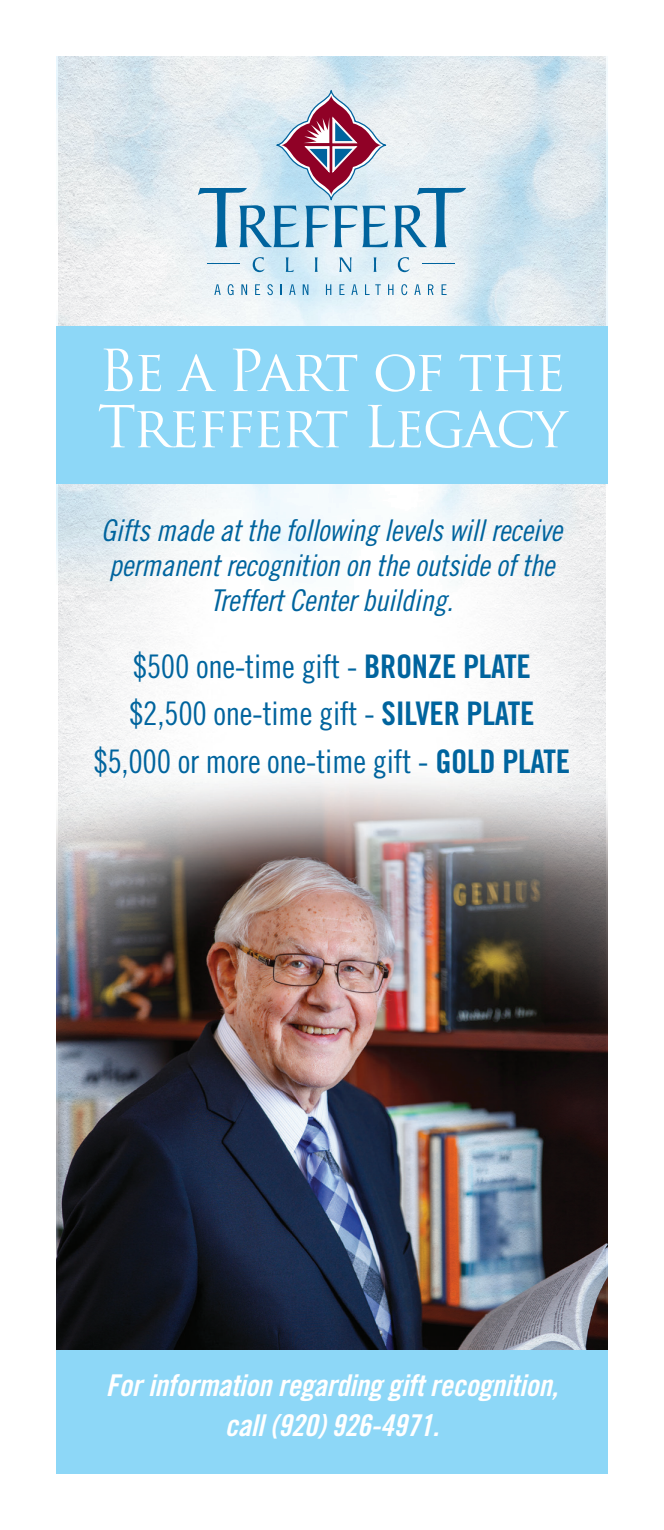
<style>
.page{position:relative;width:664px;height:1530px;background:#fff}
.page>*{position:absolute;margin:0;border:0;box-sizing:border-box;transform-origin:0 0}
.t1{font:56.25px/56.2px "Trajan Pro";letter-spacing:-.04em;color:#fff}
.t2{font:32.5px "Trade Gothic Cond Eighteen";letter-spacing:-.01em;color:#00649e}
.t3{font:30px/35px "Trade Gothic Cond Eighteen Obl";letter-spacing:-.01em;color:#00649e;text-align:center}
.t4{font:30px/40px "Trade Gothic Bold Cond Twenty Obl";letter-spacing:-.01em;color:#fff;text-align:center}
.s1{font-family:"Trade Gothic Bold Cond Twenty"}
</style>
<div class="page">
<img style="left:58px;top:671px;width:548px;height:64px">
<img style="left:56px;top:56px;width:552px;height:615px">
<img style="left:56px;top:735px;width:552px;height:615px">
<div style="left:56px;top:326px;width:552px;height:158px;background:#8dd7f7"></div>
<hr style="left:207px;top:264px;width:33px;height:1px;background:#00649e">
<hr style="left:422px;top:264px;width:32px;height:1px;background:#00649e">
<svg style="left:198px;top:91px;width:190px;height:156px;background:#b9c0d0"></svg>
<svg style="left:394px;top:188px;width:72px;height:59px;background:#a4c7db"></svg>
<svg style="left:214px;top:284px;width:7px;height:11px"></svg>
<svg style="left:228px;top:284px;width:5px;height:11px"></svg>
<svg style="left:241px;top:284px;width:6px;height:11px"></svg>
<svg style="left:255px;top:284px;width:5px;height:11px"></svg>
<svg style="left:267px;top:284px;width:6px;height:11px"></svg>
<svg style="left:289px;top:284px;width:6px;height:11px"></svg>
<svg style="left:303px;top:284px;width:5px;height:11px"></svg>
<svg style="left:326px;top:284px;width:5px;height:11px"></svg>
<svg style="left:339px;top:284px;width:5px;height:11px"></svg>
<svg style="left:351px;top:284px;width:7px;height:11px"></svg>
<svg style="left:365px;top:284px;width:4px;height:11px"></svg>
<svg style="left:375px;top:284px;width:6px;height:11px"></svg>
<svg style="left:388px;top:284px;width:5px;height:11px"></svg>
<svg style="left:401px;top:284px;width:6px;height:11px"></svg>
<svg style="left:414px;top:284px;width:7px;height:11px"></svg>
<svg style="left:428px;top:284px;width:5px;height:11px"></svg>
<svg style="left:441px;top:284px;width:5px;height:11px"></svg>
<svg style="left:253px;top:257px;width:11px;height:15px"></svg>
<svg style="left:286px;top:257px;width:8px;height:15px"></svg>
<svg style="left:315px;top:257px;width:3px;height:15px"></svg>
<svg style="left:339px;top:257px;width:13px;height:15px"></svg>
<svg style="left:373px;top:257px;width:3px;height:15px"></svg>
<svg style="left:398px;top:257px;width:12px;height:15px"></svg>
<div style="left:56px;top:1350px;width:552px;height:124px;background:#8dd7f7"></div>
<p class="t1" style="left:97px;top:342px;width:471px">Be a Part of the<br>Treffert Legacy</p>
<p class="t3" style="left:101px;top:513px;width:463px">Gifts made at the following levels will receive permanent recognition on the outside of the<br>Treffert Center building.</p>
<p class="t2" style="left:133px;top:647px;width:400px">$500 one-time gift - <span class="s1">BRONZE PLATE</span></p>
<p class="t2" style="left:129px;top:695px;width:407px">$2,500 one-time gift - <span class="s1">SILVER PLATE</span></p>
<p class="t2" style="left:93px;top:742px;width:478px">$5,000 or more one-time gift - <span class="s1">GOLD PLATE</span></p>
<p class="t4" style="left:106px;top:1365px;width:454px">For information regarding gift recognition, call (920) 926-4971.</p>
</div>
